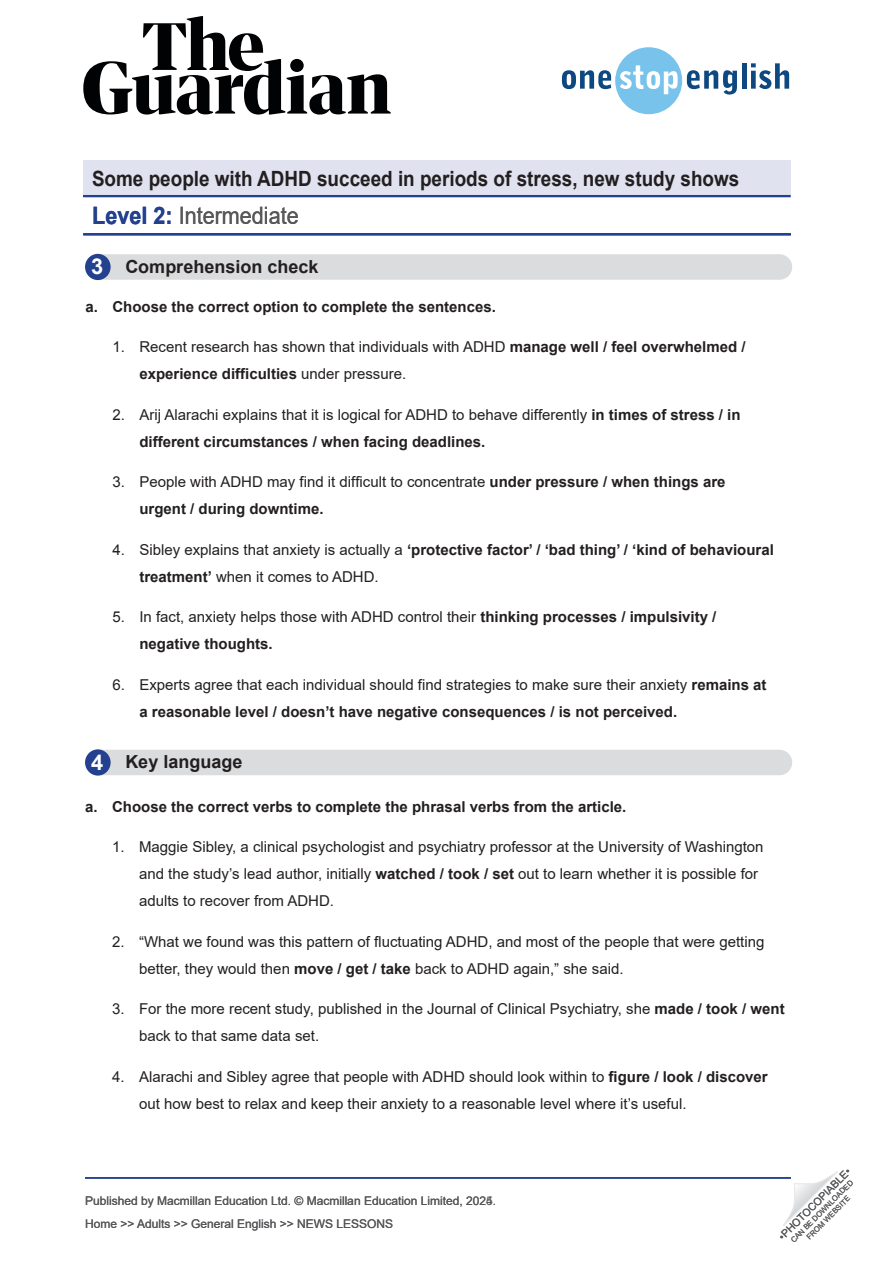
<style>
.page{position:relative;width:893px;height:1263px;background:#fff}
.page>*{position:absolute;margin:0;border:0;box-sizing:border-box;transform-origin:0 0}
.t1{font:24px "Arial";color:#58585a;scale:.9 1}
.t2{font:700 21px "Arial";color:#231f20;scale:.9 1}
.t3{font:700 18px "Arial";color:#231f20}
.t4{font:15px/27px "Arial";color:#231f20}
.t5{font:700 15px/27px "Arial";color:#231f20}
.t6{font:12px/23px "Arial";color:#57585a}
.t7{font:10.5px "Arial";color:#57585a}
.t8{font:7.5px/9px "Arial";color:#57585a;text-align:center}
.s1{font-weight:700;color:#23418f}
.s2{font-size:21.9px;color:#fff}
.s3{font-style:inherit}
.s4{font-weight:700}
.s5{font-weight:400}
</style>
<div class="page">
<div style="left:83px;top:160px;width:708px;height:36px;background:#e0e2ef"></div>
<hr style="left:83px;top:195px;width:708px;height:2px;background:#23418f">
<svg style="left:783px;top:1171px;width:55px;height:55px"></svg>
<svg style="left:83px;top:16px;width:308px;height:99px"></svg>
<svg style="left:562px;top:47px;width:175px;height:67px"></svg>
<hr style="left:742px;top:63px;width:4px;height:26px;background:#0e4880">
<svg style="left:751px;top:63px;width:38px;height:26px"></svg>
<hr style="left:85px;top:1177px;width:706px;height:2px;background:#23418f">
<hr style="left:83px;top:233px;width:708px;height:2px;background:#23418f">
<div style="left:86px;top:254px;width:706px;height:26px;background:#dbdcdd;border-radius:13px"></div>
<div style="left:85px;top:254px;width:26px;height:26px;background:#23418f;border-radius:50%"></div>
<div style="left:86px;top:750px;width:706px;height:25px;background:#dbdcdd;border-radius:13px"></div>
<div style="left:85px;top:749px;width:26px;height:27px;background:#23418f;border-radius:50%"></div>
<h2 class="t2" style="left:92px;top:165px;width:721px">Some people with ADHD succeed in periods of stress, new study shows</h2>
<h1 class="t1" style="left:92px;top:199px;width:231px"><span class="s1">Level 2:</span> Intermediate</h1>
<p class="t3" style="left:91px;top:255px;width:229px"><span class="s2">3</span> Comprehension check</p>
<p class="t5" style="left:85px;top:293px;width:412px"><span class="s3">a.</span> Choose the correct option to complete the sentences.</p>
<p class="t4" style="left:139px;top:333px;width:608px;text-indent:-27px"><span class="s3">1.</span> Recent research has shown that individuals with ADHD <span class="s4">manage well / feel overwhelmed / experience difficulties</span> under pressure.</p>
<p class="t4" style="left:139px;top:401px;width:603px;text-indent:-27px"><span class="s3">2.</span> Arij Alarachi explains that it is logical for ADHD to behave differently <span class="s4">in times of stress / in different circumstances / when facing deadlines.</span></p>
<p class="t5" style="left:139px;top:469px;width:588px;text-indent:-27px"><span class="s5">3.</span> <span class="s5">People with ADHD may find it difficult to concentrate</span> under pressure / when things are urgent / during downtime.</p>
<p class="t5" style="left:139px;top:536px;width:636px;text-indent:-27px"><span class="s5">4.</span> <span class="s5">Sibley explains that anxiety is actually a</span> ‘protective factor’ / ‘bad thing’ / ‘kind of behavioural treatment’ <span class="s5">when it comes to ADHD.</span></p>
<p class="t5" style="left:139px;top:604px;width:578px;text-indent:-27px"><span class="s5">5.</span> <span class="s5">In fact, anxiety helps those with ADHD control their</span> <span class="s3">t</span>hinking processes / impulsivity / negative thoughts.</p>
<p class="t5" style="left:139px;top:671px;width:629px;text-indent:-27px"><span class="s5">6.</span> <span class="s5">Experts agree that each individual should find strategies to make sure their anxiety</span> remains at a reasonable level / doesn’t have negative consequences / is not perceived.</p>
<p class="t3" style="left:91px;top:750px;width:153px"><span class="s2">4</span> Key language</p>
<p class="t5" style="left:85px;top:793px;width:543px">a. Choose the correct verbs to complete the phrasal verbs from the article.</p>
<p class="t4" style="left:139px;top:833px;width:626px;text-indent:-27px">1. Maggie Sibley, a clinical psychologist and psychiatry professor at the University of Washington and the study’s lead author, initially <span class="s4">watched / took / set</span> out to learn whether it is possible for adults to recover from ADHD.</p>
<p class="t4" style="left:139px;top:928px;width:627px;text-indent:-27px">2. “What we found was this pattern of fluctuating ADHD, and most of the people that were getting better, they would then <span class="s4">move / get / take</span> back to ADHD again,” she said.</p>
<p class="t4" style="left:139px;top:995px;width:647px;text-indent:-27px">3. For the more recent study, published in the Journal of Clinical Psychiatry, she <span class="s4">made / took / went </span>back to that same data set.</p>
<p class="t4" style="left:139px;top:1063px;width:630px;text-indent:-27px">4. Alarachi and Sibley agree that people with ADHD should look within to <span class="s4">figure / look / discover </span>out how best to relax and keep their anxiety to a reasonable level where it’s useful.</p>
<p class="t6" style="left:85px;top:1189px;width:413px">Published by Macmillan Education Ltd. © Macmillan Education Limited, 2024.<br>Home &gt;&gt; Adults &gt;&gt; General English &gt;&gt; NEWS LESSONS</p>
<p class="t6" style="left:486px;top:1189px;width:8px">5</p>
<p class="t7" style="left:775px;top:1233px;width:99px;rotate:-45deg">•PHOTOCOPIABLE•</p>
<p class="t8" style="left:789px;top:1238px;width:86px;rotate:-45deg">CAN BE DOWNLOADED<br>FROM WEBSITE</p>
</div>
